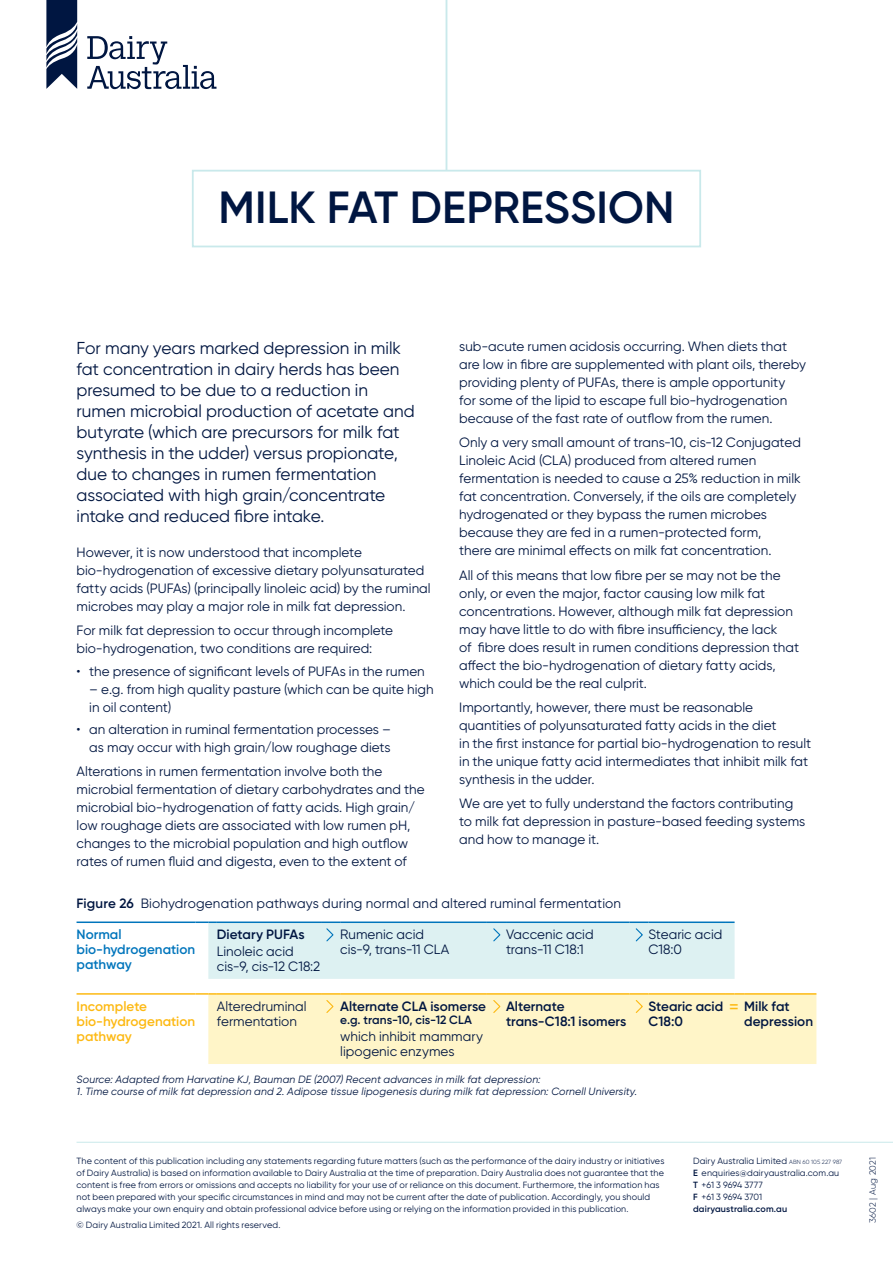
<style>
.page{position:relative;width:893px;height:1263px;background:#fff}
.page>*{position:absolute;margin:0;border:0;box-sizing:border-box;transform-origin:0 0}
.t1{font:600 45px "Gilroy";color:#001641}
.t2{font:17.25px/21px "Gilroy";letter-spacing:-.005em;color:#001641}
.t3{font:13.5px/18px "Gilroy";color:#001641}
.t4{font:600 13.5px/15px "Gilroy";color:#001641}
.t5{font:600 13.5px/15px "Gilroy";color:#fdb913}
.t6{font:600 13.5px/15px "Gilroy";color:#0075bc}
.t7{font:600 12px "Gilroy";letter-spacing:.005em;color:#001641}
.t8{font:italic 10.5px "Gilroy";letter-spacing:.015em;color:#001641}
.t9{font:9px/12px "Gilroy";letter-spacing:.015em;color:#001641}
.t10{font:300 9px "Gilroy";letter-spacing:.035em;color:#001641}
.s1{font-weight:600}
.s2{font-weight:500;font-size:18px;color:#fdb913}
.s3{font-weight:300;font-size:6px}
</style>
<div class="page">
<hr style="left:446px;top:0;width:1px;height:170px;background:#c9e9eb">
<svg style="left:87px;top:36px;width:129px;height:53px"></svg>
<svg style="left:46px;top:0;width:31px;height:89px"></svg>
<div style="left:192px;top:170px;width:509px;height:77px;border:2px solid #c9e9eb"></div>
<hr style="left:77px;top:921px;width:119px;height:2px;background:#0075bc">
<hr style="left:77px;top:993px;width:119px;height:2px;background:#fdb913">
<div style="left:196px;top:921px;width:539px;height:58px;background:#ddf1f2"></div>
<div style="left:196px;top:993px;width:620px;height:71px;background:#fff5c8"></div>
<hr style="left:77px;top:1142px;width:816px;height:1px;background:#c9e9eb">
<h1 class="t1" style="left:218px;top:179px;width:457px">MILK FAT DEPRESSION</h1>
<p class="t2" style="left:77px;top:337px;width:340px">For many years marked depression in milk fat concentration in dairy herds has been presumed to be due to a reduction in rumen microbial production of acetate and butyrate (which are precursors for milk fat synthesis in the udder) versus propionate, due to changes in rumen fermentation associated with high grain/concentrate intake and reduced fibre intake.</p>
<p class="t3" style="left:77px;top:543px;width:356px">However, it is now understood that incomplete bio‑hydrogenation of excessive dietary polyunsaturated fatty acids (PUFAs) (principally linoleic acid) by the ruminal microbes may play a major role in milk fat depression.</p>
<p class="t3" style="left:77px;top:621px;width:318px">For milk fat depression to occur through incomplete bio‑hydrogenation, two conditions are required:</p>
<p class="t3" style="left:77px;top:662px;width:350px">• the presence of significant levels of PUFAs in the rumen</p>
<p class="t3" style="left:89px;top:680px;width:346px">– e.g. from high quality pasture (which can be quite high in oil content)</p>
<p class="t3" style="left:77px;top:720px;width:316px;text-align:right">• an alteration in ruminal fermentation processes – as may occur with high grain/low roughage diets</p>
<p class="t3" style="left:77px;top:762px;width:350px">Alterations in rumen fermentation involve both the microbial fermentation of dietary carbohydrates and the microbial bio-hydrogenation of fatty acids. High grain/ low roughage diets are associated with low rumen pH, changes to the microbial population and high outflow rates of rumen fluid and digesta, even to the extent of</p>
<p class="t3" style="left:459px;top:337px;width:348px">sub-acute rumen acidosis occurring. When diets that are low in fibre are supplemented with plant oils, thereby providing plenty of PUFAs, there is ample opportunity<br>for some of the lipid to escape full bio-hydrogenation because of the fast rate of outflow from the rumen.</p>
<p class="t3" style="left:459px;top:433px;width:343px">Only a very small amount of trans-10, cis-12 Conjugated Linoleic Acid (CLA) produced from altered rumen fermentation is needed to cause a 25% reduction in milk fat concentration. Conversely, if the oils are completely hydrogenated or they bypass the rumen microbes because they are fed in a rumen-protected form,<br>there are minimal effects on milk fat concentration.</p>
<p class="t3" style="left:459px;top:566px;width:341px">All of this means that low fibre per se may not be the only, or even the major, factor causing low milk fat concentrations. However, although milk fat depression may have little to do with fibre insufficiency, the lack<br>of fibre does result in rumen conditions depression that affect the bio-hydrogenation of dietary fatty acids, which could be the real culprit.</p>
<p class="t3" style="left:459px;top:698px;width:353px">Importantly, however, there must be reasonable quantities of polyunsaturated fatty acids in the diet<br>in the first instance for partial bio-hydrogenation to result in the unique fatty acid intermediates that inhibit milk fat synthesis in the udder.</p>
<p class="t3" style="left:459px;top:794px;width:348px">We are yet to fully understand the factors contributing to milk fat depression in pasture-based feeding systems and how to manage it.</p>
<p class="t3" style="left:76px;top:894px;width:546px"><span class="s1">Figure 26</span> Biohydrogenation pathways during normal and altered ruminal fermentation</p>
<p class="t6" style="left:77px;top:927px;width:120px">Normal bio‑hydrogenation pathway</p>
<p class="t4" style="left:217px;top:927px;width:89px">Dietary PUFAs</p>
<p class="t3" style="left:340px;top:927px;width:111px;line-height:15px">Rumenic acid cis-9, trans-11 CLA</p>
<p class="t3" style="left:506px;top:927px;width:89px;line-height:15px">Vaccenic acid trans-11 C18:1</p>
<p class="t3" style="left:648px;top:927px;width:75px;line-height:15px">Stearic acid<br>C18:0</p>
<p class="t3" style="left:217px;top:944px;width:105px;line-height:15px">Linoleic acid cis-9, cis-12 C18:2</p>
<p class="t5" style="left:77px;top:998px;width:120px">Incomplete bio‑hydrogenation pathway</p>
<p class="t3" style="left:217px;top:998px;width:91px;line-height:15px">Alteredruminal fermentation</p>
<p class="t4" style="left:340px;top:998px;width:147px">Alternate CLA isomerse</p>
<p class="t7" style="left:340px;top:1012px;width:133px">e.g. trans-10, cis-12 CLA</p>
<p class="t3" style="left:340px;top:1029px;width:144px;line-height:15px">which inhibit mammary lipogenic enzymes</p>
<p class="t4" style="left:506px;top:998px;width:122px">Alternate trans-C18:1 isomers</p>
<p class="t4" style="left:648px;top:998px;width:143px">Stearic acid <span class="s2">=</span> Milk fat<br>C18:0</p>
<p class="t4" style="left:744px;top:1013px;width:70px">depression</p>
<p class="t8" style="left:77px;top:1073px;width:466px">Source: Adapted from Harvatine KJ, Bauman DE (2007) Recent advances in milk fat depression:</p>
<p class="t8" style="left:77px;top:1085px;width:562px">1. Time course of milk fat depression and 2. Adipose tissue lipogenesis during milk fat depression: Cornell University.</p>
<p class="t9" style="left:77px;top:1154px;width:589px">The content of this publication including any statements regarding future matters (such as the performance of the dairy industry or initiatives of Dairy Australia) is based on information available to Dairy Australia at the time of preparation. Dairy Australia does not guarantee that the content is free from errors or omissions and accepts no liability for your use of or reliance on this document. Furthermore, the information has not been prepared with your specific circumstances in mind and may not be current after the date of publication. Accordingly, you should always make your own enquiry and obtain professional advice before using or relying on the information provided in this publication.</p>
<p class="t9" style="left:77px;top:1219px;width:205px">© Dairy Australia Limited 2021. All rights reserved.</p>
<p class="t9" style="left:693px;top:1154px;width:151px">Dairy Australia Limited <span class="s3">ABN 60 105 227 987<br></span><span class="s1">E</span> enquiries@dairyaustralia.com.au<br><span class="s1">T</span> +61 3 9694 3777<br><span class="s1">F</span> +61 3 9694 3701 <span class="s1">dairyaustralia.com.au</span></p>
<p class="t10" style="left:867px;top:1223px;width:68px;rotate:-90deg">3602 | Aug 2021</p>
</div>
